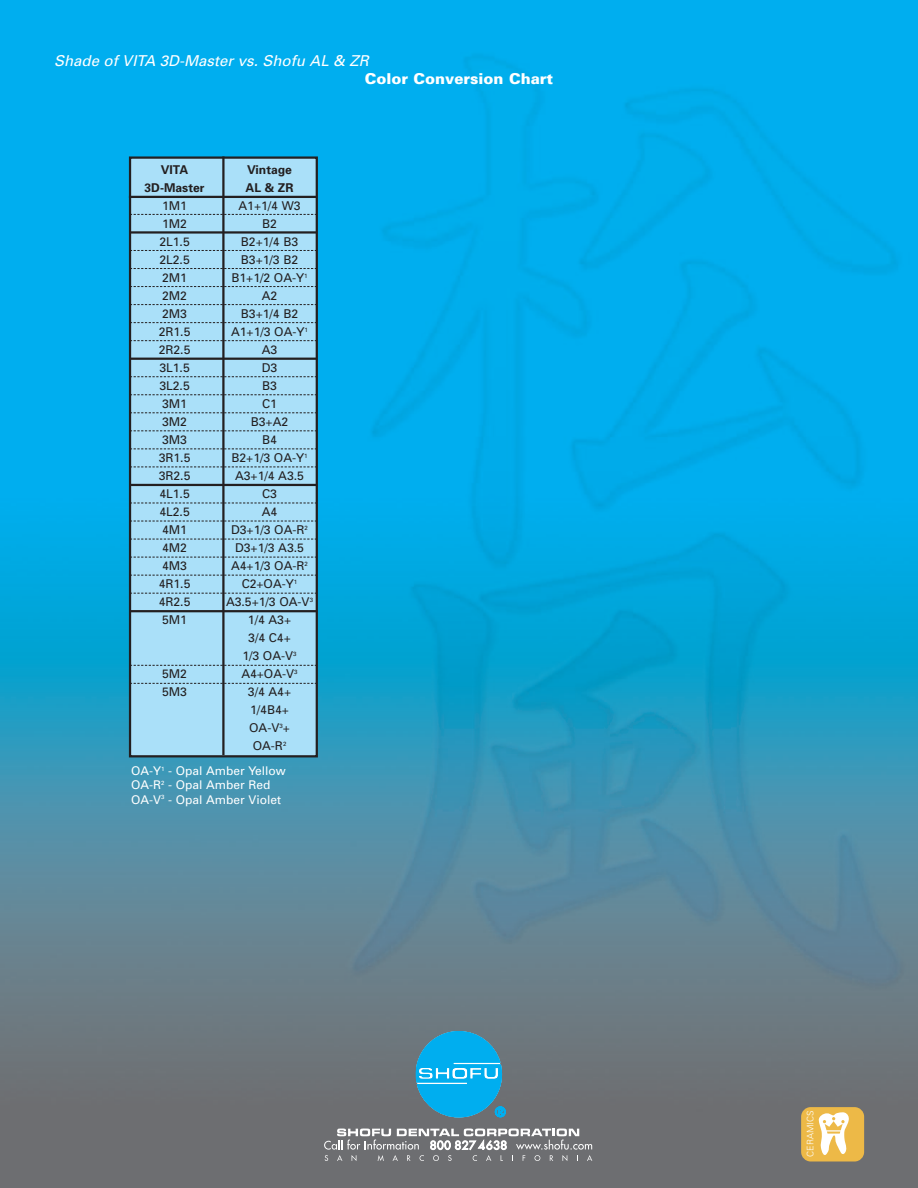
<style>
.page{position:relative;width:918px;height:1188px;background:#fff}
.page>*{position:absolute;margin:0;border:0;box-sizing:border-box;transform-origin:0 0}
.t1{font:italic 15px "Univers";color:#fff}
.t2{font:900 15px "Univers";color:#fff}
.t3{font:12.15px/18px "Univers";color:#231f20;text-align:center}
.t4{font:700 12.15px "Univers";color:#231f20}
.t5{font:12px/14.4px "Univers";color:#fff}
.t6{font:300 9px "Univers";color:#fff}
</style>
<div class="page">
<img style="left:0;top:0;width:918px;height:1188px">
<div style="left:129px;top:157px;width:186px;height:600px;background:#aae0f9"></div>
<div style="left:129px;top:156px;width:189px;height:601px;border:2px solid #231f20"></div>
<hr style="left:222px;top:156px;width:3px;height:599px;background:#231f20">
<hr style="left:129px;top:196px;width:188px;height:2px;background:#231f20">
<svg style="left:130px;top:214px;width:187px;height:1px"></svg>
<hr style="left:130px;top:231px;width:187px;height:3px;background:#231f20">
<svg style="left:130px;top:250px;width:187px;height:1px"></svg>
<svg style="left:130px;top:268px;width:187px;height:1px"></svg>
<svg style="left:130px;top:286px;width:187px;height:1px"></svg>
<svg style="left:130px;top:304px;width:187px;height:1px"></svg>
<svg style="left:130px;top:322px;width:187px;height:1px"></svg>
<svg style="left:130px;top:340px;width:187px;height:1px"></svg>
<hr style="left:130px;top:358px;width:187px;height:2px;background:#231f20">
<svg style="left:130px;top:376px;width:187px;height:1px"></svg>
<svg style="left:130px;top:394px;width:187px;height:1px"></svg>
<svg style="left:130px;top:412px;width:187px;height:1px"></svg>
<svg style="left:130px;top:430px;width:187px;height:1px"></svg>
<svg style="left:130px;top:449px;width:187px;height:1px"></svg>
<svg style="left:130px;top:467px;width:187px;height:1px"></svg>
<hr style="left:130px;top:484px;width:187px;height:2px;background:#231f20">
<svg style="left:130px;top:503px;width:187px;height:1px"></svg>
<svg style="left:130px;top:521px;width:187px;height:1px"></svg>
<svg style="left:130px;top:539px;width:187px;height:1px"></svg>
<svg style="left:130px;top:557px;width:187px;height:1px"></svg>
<svg style="left:130px;top:575px;width:187px;height:1px"></svg>
<svg style="left:130px;top:593px;width:187px;height:1px"></svg>
<hr style="left:130px;top:610px;width:187px;height:2px;background:#231f20">
<svg style="left:130px;top:665px;width:187px;height:1px"></svg>
<svg style="left:130px;top:683px;width:187px;height:1px"></svg>
<svg style="left:416px;top:1031px;width:90px;height:86px;background:#27a5d5"></svg>
<svg style="left:324px;top:1128px;width:268px;height:33px;background:#8d8e90"></svg>
<div style="left:801px;top:1107px;width:63px;height:55px;background:#edb947;border-radius:10px"></div>
<svg style="left:818px;top:1112px;width:31px;height:43px"></svg>
<p class="t1" style="left:54px;top:55px;width:316px">Shade of VITA 3D-Master vs. Shofu AL &amp; ZR</p>
<p class="t2" style="left:365px;top:73px;width:190px">Color Conversion Chart</p>
<p class="t4" style="left:161px;top:165px;width:29px">VITA</p>
<p class="t4" style="left:247px;top:165px;width:46px">Vintage</p>
<p class="t4" style="left:145px;top:183px;width:62px">3D-Master</p>
<p class="t4" style="left:246px;top:183px;width:49px">AL &amp; ZR</p>
<p class="t3" style="left:162px;top:198px;width:26px">1M1</p>
<p class="t3" style="left:239px;top:198px;width:64px">A1+1/4 W3</p>
<p class="t3" style="left:162px;top:216px;width:26px">1M2</p>
<p class="t3" style="left:262px;top:216px;width:16px">B2</p>
<p class="t3" style="left:159px;top:234px;width:32px">2L1.5</p>
<p class="t3" style="left:241px;top:234px;width:59px">B2+1/4 B3</p>
<p class="t3" style="left:159px;top:252px;width:32px">2L2.5</p>
<p class="t3" style="left:241px;top:252px;width:59px">B3+1/3 B2</p>
<p class="t3" style="left:162px;top:270px;width:26px">2M1</p>
<p class="t3" style="left:231px;top:270px;width:78px">B1+1/2 OA-Y<sup>1</sup></p>
<p class="t3" style="left:162px;top:288px;width:26px">2M2</p>
<p class="t3" style="left:262px;top:288px;width:17px">A2</p>
<p class="t3" style="left:162px;top:306px;width:26px">2M3</p>
<p class="t3" style="left:241px;top:306px;width:59px">B3+1/4 B2</p>
<p class="t3" style="left:159px;top:324px;width:33px">2R1.5</p>
<p class="t3" style="left:231px;top:324px;width:78px">A1+1/3 OA-Y<sup>1</sup></p>
<p class="t3" style="left:159px;top:342px;width:33px">2R2.5</p>
<p class="t3" style="left:262px;top:342px;width:17px">A3</p>
<p class="t3" style="left:159px;top:360px;width:32px">3L1.5</p>
<p class="t3" style="left:262px;top:360px;width:17px">D3</p>
<p class="t3" style="left:159px;top:378px;width:32px">3L2.5</p>
<p class="t3" style="left:262px;top:378px;width:16px">B3</p>
<p class="t3" style="left:162px;top:396px;width:26px">3M1</p>
<p class="t3" style="left:262px;top:396px;width:16px">C1</p>
<p class="t3" style="left:162px;top:414px;width:26px">3M2</p>
<p class="t3" style="left:251px;top:414px;width:39px">B3+A2</p>
<p class="t3" style="left:162px;top:432px;width:26px">3M3</p>
<p class="t3" style="left:262px;top:432px;width:16px">B4</p>
<p class="t3" style="left:159px;top:450px;width:33px">3R1.5</p>
<p class="t3" style="left:231px;top:450px;width:78px">B2+1/3 OA-Y<sup>1</sup></p>
<p class="t3" style="left:159px;top:468px;width:33px">3R2.5</p>
<p class="t3" style="left:235px;top:468px;width:70px">A3+1/4 A3.5</p>
<p class="t3" style="left:159px;top:486px;width:32px">4L1.5</p>
<p class="t3" style="left:262px;top:486px;width:16px">C3</p>
<p class="t3" style="left:159px;top:504px;width:32px">4L2.5</p>
<p class="t3" style="left:262px;top:504px;width:17px">A4</p>
<p class="t3" style="left:162px;top:522px;width:26px">4M1</p>
<p class="t3" style="left:231px;top:522px;width:78px">D3+1/3 OA-R<sup>2</sup></p>
<p class="t3" style="left:162px;top:540px;width:26px">4M2</p>
<p class="t3" style="left:235px;top:540px;width:70px">D3+1/3 A3.5</p>
<p class="t3" style="left:162px;top:558px;width:26px">4M3</p>
<p class="t3" style="left:231px;top:558px;width:78px">A4+1/3 OA-R<sup>2</sup></p>
<p class="t3" style="left:159px;top:576px;width:33px">4R1.5</p>
<p class="t3" style="left:242px;top:576px;width:57px">C2+OA-Y<sup>1</sup></p>
<p class="t3" style="left:159px;top:594px;width:33px">4R2.5</p>
<p class="t3" style="left:226px;top:594px;width:89px">A3.5+1/3 OA-V<sup>3</sup></p>
<p class="t3" style="left:162px;top:612px;width:26px">5M1</p>
<p class="t3" style="left:242px;top:612px;width:56px">1/4 A3+<br>3/4 C4+<br>1/3 OA-V<sup>3</sup></p>
<p class="t3" style="left:162px;top:666px;width:26px">5M2</p>
<p class="t3" style="left:241px;top:666px;width:58px">A4+OA-V<sup>3</sup></p>
<p class="t3" style="left:162px;top:684px;width:26px">5M3</p>
<p class="t3" style="left:248px;top:684px;width:45px;text-align:left">3/4 A4+<br>1/4B4+<br>OA-V<sup>3</sup>+<br>OA-R<sup>2</sup></p>
<p class="t5" style="left:131px;top:764px;width:156px">OA-Y<sup>1</sup> - Opal Amber Yellow<br>OA-R<sup>2</sup> - Opal Amber Red<br>OA-V<sup>3</sup> - Opal Amber Violet</p>
<p class="t6" style="left:807px;top:1157px;width:48px;rotate:-90deg">CERAMICS</p>
</div>
